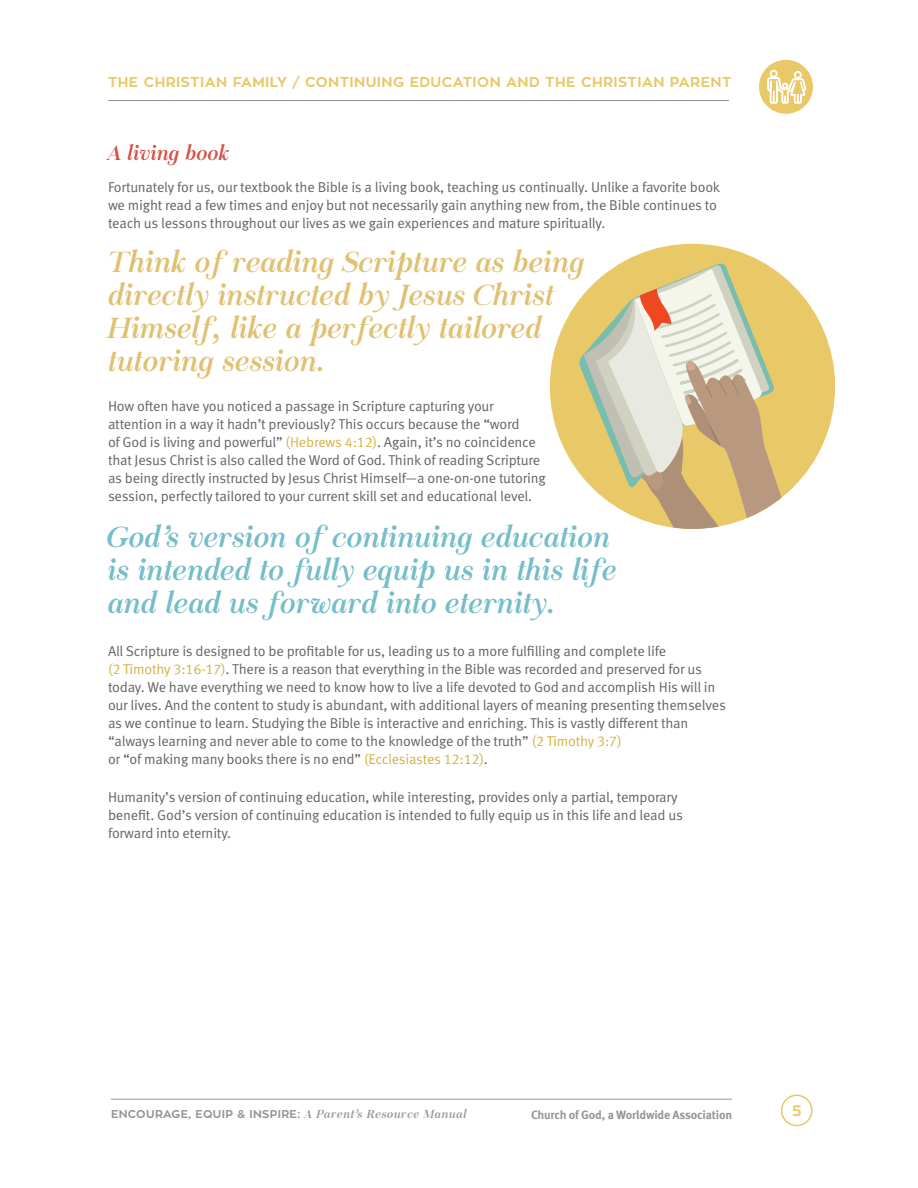
<style>
.page{position:relative;width:918px;height:1188px;background:#fff}
.page>*{position:absolute;margin:0;border:0;box-sizing:border-box;transform-origin:0 0}
.t1{font:italic 30px/33px "Chapaza Abigail";letter-spacing:-.01em;color:#e0c172}
.t2{font:italic 30px/33px "Chapaza Abigail";letter-spacing:-.01em;color:#74bdc9}
.t3{font:italic 21px "Chapaza Abigail";letter-spacing:-.01em;color:#d45247}
.t4{font:700 15px "Zona Pro";color:#e9c868}
.t5{font:14.25px/18px "Meta OT Norm";letter-spacing:-.015em;color:#636366}
.t6{font:700 14.25px "Zona Pro";letter-spacing:.03em;color:#e9c868}
.t7{font:700 12px "Meta OT";letter-spacing:-.015em;color:#939598}
.t8{font:700 11.25px "Zona Pro";letter-spacing:.03em;color:#939598}
.s1{color:#d6b143}
.s2{font-family:"Chapaza Abigail";font-weight:400;font-style:italic;font-size:12px}
</style>
<div class="page">
<div style="left:781px;top:1095px;width:32px;height:31px;border:2px solid #e9c868;border-radius:50%"></div>
<hr style="left:111px;top:1099px;width:621px;height:1px;background:#939598">
<hr style="left:108px;top:100px;width:621px;height:1px;background:#939598">
<div style="left:759px;top:60px;width:54px;height:54px;background:#e9c868;border-radius:50%"></div>
<svg style="left:768px;top:70px;width:38px;height:34px"></svg>
<div style="left:550px;top:244px;width:285px;height:285px;background:#e9c868;border-radius:50%"></div>
<svg style="left:579px;top:263px;width:205px;height:266px"></svg>
<p class="t6" style="left:108px;top:72px;width:625px">THE CHRISTIAN FAMILY / CONTINUING EDUCATION AND THE CHRISTIAN PARENT</p>
<p class="t3" style="left:108px;top:139px;width:123px">A living book</p>
<p class="t5" style="left:108px;top:179px;width:614px">Fortunately for us, our textbook the Bible is a living book, teaching us continually. Unlike a favorite book we might read a few times and enjoy but not necessarily gain anything new from, the Bible continues to teach us lessons throughout our lives as we gain experiences and mature spiritually.</p>
<p class="t1" style="left:109px;top:247px;width:478px">Think of reading Scripture as being directly instructed by Jesus Christ<br>Himself, like a perfectly tailored tutoring session.</p>
<p class="t5" style="left:108px;top:397px;width:439px">How often have you noticed a passage in Scripture capturing your attention in a way it hadn’t previously? This occurs because the “word<br>of God is living and powerful” <span class="s1">(Hebrews 4:12)</span>. Again, it’s no coincidence that Jesus Christ is also called the Word of God. Think of reading Scripture as being directly instructed by Jesus Christ Himself—a one-on-one tutoring session, perfectly tailored to your current skill set and educational level.</p>
<p class="t2" style="left:108px;top:522px;width:511px">God’s version of continuing education is intended to fully equip us in this life and lead us forward into eternity.</p>
<p class="t5" style="left:108px;top:642px;width:619px">All Scripture is designed to be profitable for us, leading us to a more fulfilling and complete life<br><span class="s1">(2 Timothy 3:16-17)</span>. There is a reason that everything in the Bible was recorded and preserved for us today. We have everything we need to know how to live a life devoted to God and accomplish His will in our lives. And the content to study is abundant, with additional layers of meaning presenting themselves as we continue to learn. Studying the Bible is interactive and enriching. This is vastly different than “always learning and never able to come to the knowledge of the truth” <span class="s1">(2 Timothy 3:7)<br></span>or “of making many books there is no end” <span class="s1">(Ecclesiastes 12:12)</span>.</p>
<p class="t5" style="left:108px;top:788px;width:576px">Humanity’s version of continuing education, while interesting, provides only a partial, temporary benefit. God’s version of continuing education is intended to fully equip us in this life and lead us forward into eternity.</p>
<p class="t8" style="left:111px;top:1107px;width:357px">ENCOURAGE, EQUIP &amp; INSPIRE: <span class="s2">A Parent’s Resource Manual</span></p>
<p class="t4" style="left:792px;top:1101px;width:11px">5</p>
<p class="t7" style="left:531px;top:1107px;width:202px">Church of God, a Worldwide Association</p>
</div>
